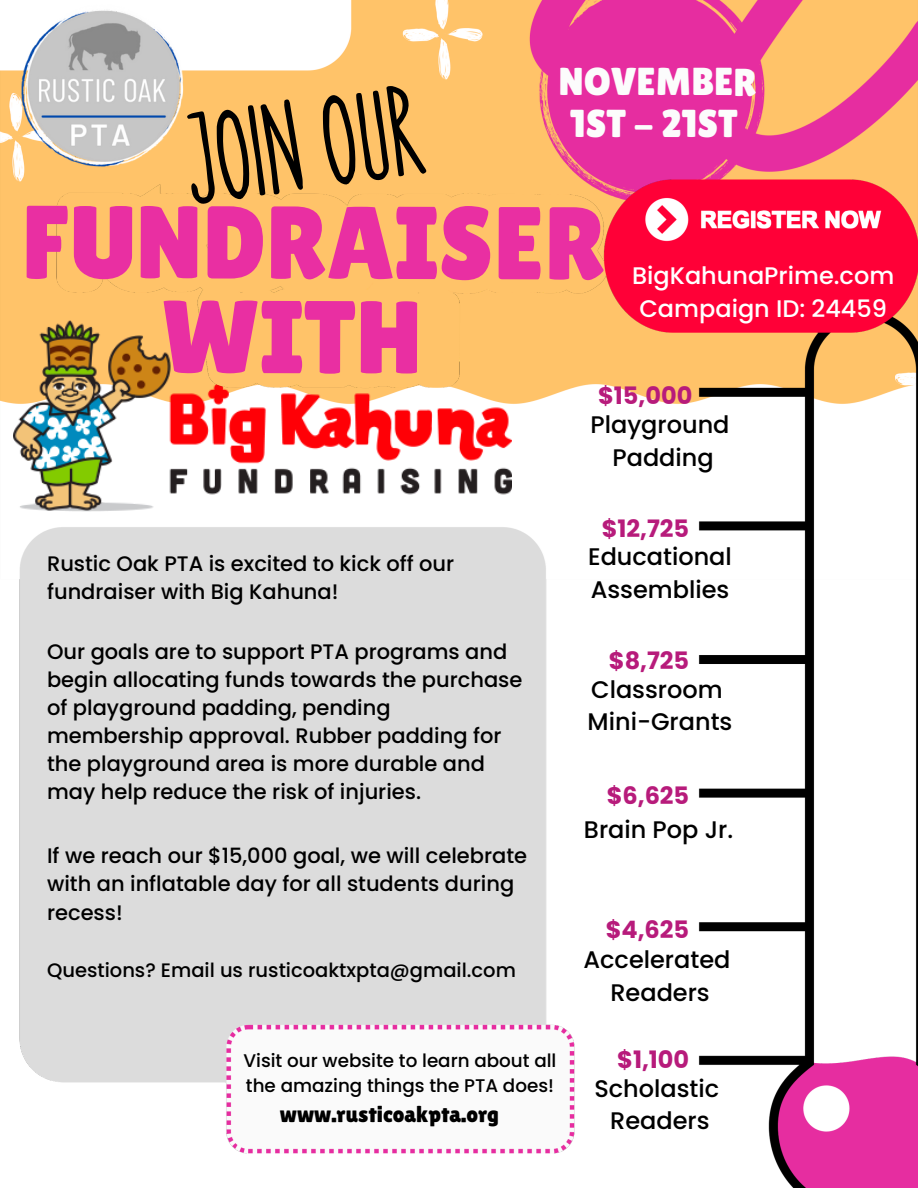
<style>
.page{position:relative;width:918px;height:1188px;background:#fff}
.page>*{position:absolute;margin:0;border:0;box-sizing:border-box;transform-origin:0 0}
.t1{font:136.05px "Handwrite";color:#000}
.t2{font:103.2px/94.5px "Lilita One";letter-spacing:-.005em;color:#e92fa2;text-align:center}
.t3{font:39px/41.7px "Lilita One";letter-spacing:-.005em;color:#fcfcfc}
.t4{font:500 24px/32.7px "Poppins";color:#000;text-align:center}
.t5{font:700 24px "Poppins";color:#b71b7b}
.t6{font:500 24px/32.7px "Poppins";color:#fff;text-align:center}
.t7{font:22.8px "Lilita One";color:#000}
.t8{font:500 21px/28.2px "Poppins";color:#000}
.t9{font:500 19.5px "Poppins";color:#000}
.t10{font:500 18.3px/24.8px "Poppins";color:#000}
</style>
<div class="page">
<img style="left:0;top:0;width:918px;height:1081px">
<img style="left:17px;top:0;width:172px;height:172px">
<img style="left:14px;top:321px;width:36px;height:191px">
<img style="left:50px;top:173px;width:868px;height:1015px">
<h4 class="t3" style="left:558px;top:61px;width:200px">NOVEMBER<br>1ST - 21ST</h4>
<h4 class="t1" style="left:174px;top:98px;width:243px;rotate:-8deg">JOINOUR</h4>
<h2 class="t2" style="left:22px;top:195px;width:585px">FUNDRAISER<br>WITH</h2>
<h5 class="t6" style="left:632px;top:259px;width:264px">BigKahunaPrime.com<br>Campaign ID: 24459</h5>
<p class="t8" style="left:47px;top:549px;width:409px">Rustic Oak PTA is excited to kick off our fundraiser with Big Kahuna!</p>
<h6 class="t8" style="left:47px;top:637px;width:477px">Our goals are to support PTA programs and begin allocating funds towards the purchase of playground padding, pending membership approval. Rubber padding for the playground area is more durable and may help reduce the risk of injuries.</h6>
<h6 class="t8" style="left:47px;top:842px;width:482px">If we reach our $15,000 goal, we will celebrate with an inflatable day for all students during recess!</h6>
<h6 class="t9" style="left:47px;top:957px;width:470px">Questions? Email us rusticoaktxpta@gmail.com</h6>
<h6 class="t10" style="left:243px;top:1048px;width:315px">Visit our website to learn about all the amazing things the PTA does!</h6>
<p class="t7" style="left:280px;top:1101px;width:221px">www.rusticoakpta.org</p>
<h4 class="t5" style="left:598px;top:378px;width:96px">$15,000</h4>
<h4 class="t4" style="left:590px;top:408px;width:141px">Playground<br>Padding</h4>
<h4 class="t5" style="left:602px;top:511px;width:89px">$12,725</h4>
<h4 class="t4" style="left:588px;top:540px;width:145px;text-align:left">Educational<br>Assemblies</h4>
<h4 class="t5" style="left:609px;top:644px;width:82px">$8,725</h4>
<h4 class="t4" style="left:588px;top:673px;width:146px;text-align:left">Classroom<br>Mini-Grants</h4>
<h4 class="t5" style="left:607px;top:779px;width:84px">$6,625</h4>
<h4 class="t4" style="left:584px;top:813px;width:151px">Brain Pop Jr.</h4>
<h4 class="t5" style="left:606px;top:913px;width:85px">$4,625</h4>
<h4 class="t4" style="left:584px;top:943px;width:148px">Accelerated<br>Readers</h4>
<h4 class="t5" style="left:617px;top:1043px;width:74px">$1,100</h4>
<p class="t4" style="left:594px;top:1072px;width:126px">Scholastic<br>Readers</p>
</div>
